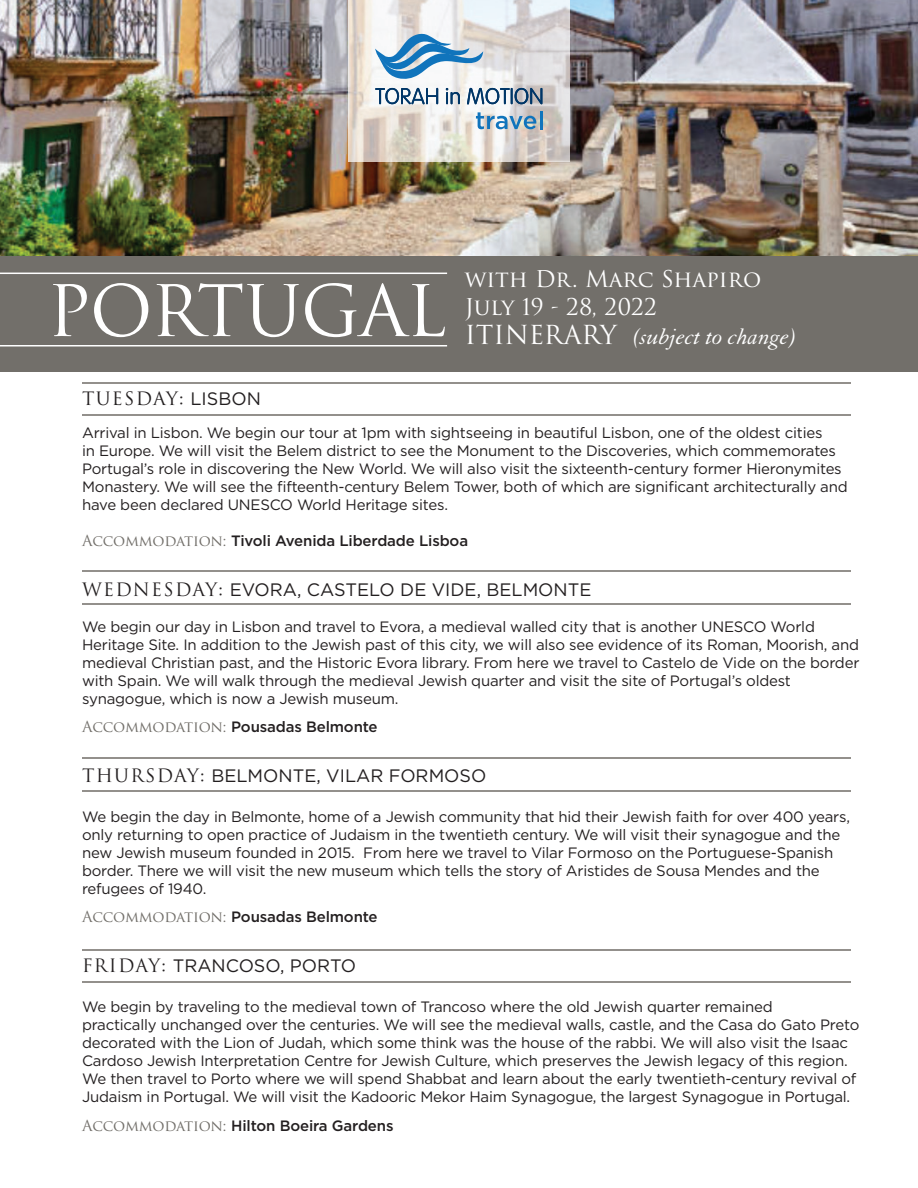
<style>
.page{position:relative;width:918px;height:1188px;background:#fff}
.page>*{position:absolute;margin:0;border:0;box-sizing:border-box;transform-origin:0 0}
.t1{font:69px "Trajan Pro 3";letter-spacing:-.02em;color:#fff}
.t2{font:italic 24px "Granjon";color:#fff}
.t3{font:22.5px/28.5px "Trajan Pro 3";color:#fff}
.t4{font:18px "Gotham";color:#231f20}
.t5{font:18px "Trajan Pro";letter-spacing:.07em;color:#231f20}
.t6{font:15px/18px "Gotham";letter-spacing:-.015em;color:#231f20}
.t7{font:500 15px "Gotham";letter-spacing:-.01em;color:#231f20}
.s1{font-family:"Gotham"}
.s2{font-family:"Trajan Pro 3";font-style:normal;font-size:25.5px}
.s3{font-family:"Trajan Pro 3";font-weight:400;color:#726f6a}
.s4{font-family:"Trajan Pro"}
</style>
<div class="page">
<img style="left:0;top:0;width:918px;height:256px">
<hr style="left:82px;top:949px;width:768px;height:1px;background:#93908c">
<hr style="left:82px;top:570px;width:768px;height:1px;background:#93908c">
<hr style="left:82px;top:758px;width:768px;height:1px;background:#93908c">
<hr style="left:82px;top:382px;width:768px;height:1px;background:#93908c">
<hr style="left:82px;top:982px;width:768px;height:1px;background:#93908c">
<hr style="left:82px;top:603px;width:768px;height:1px;background:#93908c">
<hr style="left:82px;top:790px;width:768px;height:2px;background:#93908c">
<hr style="left:82px;top:415px;width:768px;height:1px;background:#93908c">
<div style="left:0;top:256px;width:918px;height:115px;background:#726f6a"></div>
<img style="left:348px;top:0;width:222px;height:162px">
<svg style="left:476px;top:112px;width:60px;height:17px"></svg>
<hr style="left:540px;top:111px;width:3px;height:18px;background:#1074bc">
<svg style="left:375px;top:32px;width:108px;height:48px"></svg>
<svg style="left:375px;top:88px;width:167px;height:16px"></svg>
<hr style="left:0;top:273px;width:447px;height:1px;background:#fff">
<hr style="left:0;top:345px;width:447px;height:1px;background:#fff">
<h1 class="t1" style="left:47px;top:264px;width:401px">PORTUGAL</h1>
<p class="t5" style="left:82px;top:387px;width:180px">TUESDAY: <span class="s1">LISBON</span></p>
<h3 class="t3" style="left:465px;top:266px;width:298px">with Dr. Marc Shapiro<br>July 19 - 28, 2022</h3>
<h2 class="t2" style="left:465px;top:324px;width:334px"><span class="s2">ITINERARY</span> (subject to change)</h2>
<p class="t6" style="left:82px;top:423px;width:767px">Arrival in Lisbon. We begin our tour at 1pm with sightseeing in beautiful Lisbon, one of the oldest cities<br>in Europe. We will visit the Belem district to see the Monument to the Discoveries, which commemorates Portugal’s role in discovering the New World. We will also visit the sixteenth-century former Hieronymites Monastery. We will see the fifteenth-century Belem Tower, both of which are significant architecturally and have been declared UNESCO World Heritage sites.</p>
<p class="t7" style="left:82px;top:530px;width:388px"><span class="s3">Accommodation:</span> Tivoli Avenida Liberdade Lisboa</p>
<p class="t4" style="left:82px;top:578px;width:511px"><span class="s4">WEDNESDAY:</span> EVORA, CASTELO DE VIDE, BELMONTE</p>
<p class="t6" style="left:82px;top:617px;width:779px">We begin our day in Lisbon and travel to Evora, a medieval walled city that is another UNESCO World Heritage Site. In addition to the Jewish past of this city, we will also see evidence of its Roman, Moorish, and medieval Christian past, and the Historic Evora library. From here we travel to Castelo de Vide on the border with Spain. We will walk through the medieval Jewish quarter and visit the site of Portugal’s oldest synagogue, which is now a Jewish museum.</p>
<p class="t7" style="left:82px;top:717px;width:297px"><span class="s3">Accommodation:</span> Pousadas Belmonte</p>
<p class="t4" style="left:82px;top:764px;width:406px"><span class="s4">THURSDAY:</span> BELMONTE, VILAR FORMOSO</p>
<p class="t6" style="left:82px;top:807px;width:769px">We begin the day in Belmonte, home of a Jewish community that hid their Jewish faith for over 400 years, only returning to open practice of Judaism in the twentieth century. We will visit their synagogue and the new Jewish museum founded in 2015. From here we travel to Vilar Formoso on the Portuguese-Spanish border. There we will visit the new museum which tells the story of Aristides de Sousa Mendes and the refugees of 1940.</p>
<p class="t7" style="left:82px;top:907px;width:297px"><span class="s3">Accommodation:</span> Pousadas Belmonte</p>
<p class="t4" style="left:82px;top:955px;width:276px"><span class="s4">FRIDAY:</span> TRANCOSO, PORTO</p>
<p class="t6" style="left:82px;top:997px;width:779px">We begin by traveling to the medieval town of Trancoso where the old Jewish quarter remained<br>practically unchanged over the centuries. We will see the medieval walls, castle, and the Casa do Gato Preto decorated with the Lion of Judah, which some think was the house of the rabbi. We will also visit the Isaac Cardoso Jewish Interpretation Centre for Jewish Culture, which preserves the Jewish legacy of this region.<br>We then travel to Porto where we will spend Shabbat and learn about the early twentieth-century revival of Judaism in Portugal. We will visit the Kadooric Mekor Haim Synagogue, the largest Synagogue in Portugal.</p>
<p class="t7" style="left:82px;top:1115px;width:313px"><span class="s3">Accommodation:</span> Hilton Boeira Gardens</p>
</div>
